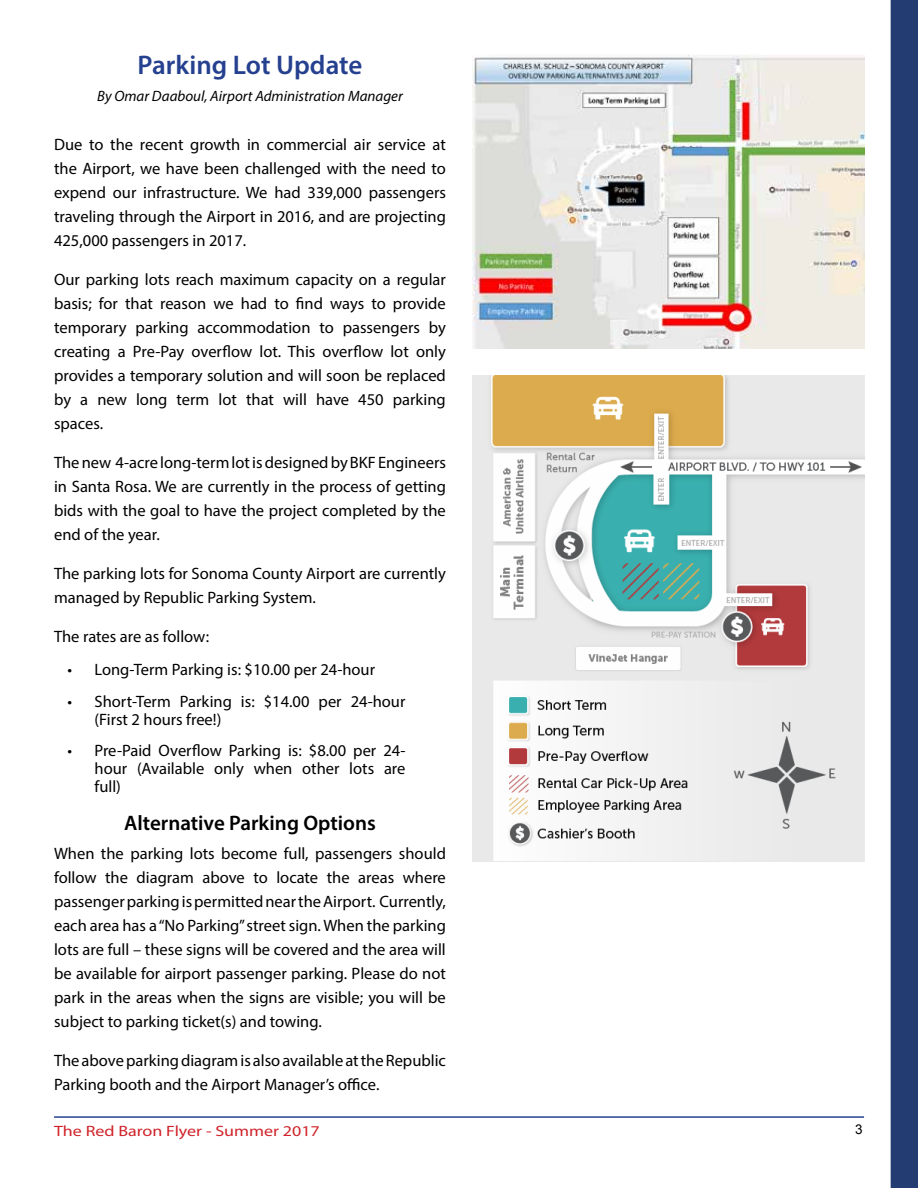
<style>
.page{position:relative;width:918px;height:1188px;background:#fff}
.page>*{position:absolute;margin:0;border:0;box-sizing:border-box;transform-origin:0 0}
.t1{font:600 27px "Myriad Pro";color:#25408f}
.t2{font:600 21px "Myriad Pro";color:#000}
.t3{font:16.5px/24px "Myriad Pro";color:#000;text-align:justify}
.t4{font:italic 15px "Myriad Pro";color:#000}
.t5{font:15px "Myriad Pro";color:#d0232a;scale:1.2 1}
.t6{font:13.5px "Arial";color:#000}
</style>
<div class="page">
<hr style="left:54px;top:1116px;width:810px;height:2px;background:#25408f">
<svg style="left:890px;top:0;width:28px;height:1188px;background:#374f7f"></svg>
<img style="left:472px;top:55px;width:392px;height:294px">
<img style="left:472px;top:375px;width:392px;height:486px">
<h1 class="t1" style="left:138px;top:48px;width:226px">Parking Lot Update</h1>
<p class="t4" style="left:97px;top:87px;width:307px">By Omar Daaboul, Airport Administration Manager</p>
<p class="t3" style="left:54px;top:132px;width:393px">Due to the recent growth in commercial air service at the Airport, we have been challenged with the need to expend our infrastructure. We had 339,000 passengers traveling through the Airport in 2016, and are projecting 425,000 passengers in 2017.</p>
<p class="t3" style="left:54px;top:267px;width:393px">Our parking lots reach maximum capacity on a regular basis; for that reason we had to find ways to provide temporary parking accommodation to passengers by creating a Pre-Pay overflow lot. This overflow lot only provides a temporary solution and will soon be replaced by a new long term lot that will have 450 parking spaces.</p>
<p class="t3" style="left:54px;top:450px;width:393px">The new 4-acre long-term lot is designed by BKF Engineers in Santa Rosa. We are currently in the process of getting bids with the goal to have the project completed by the end of the year.</p>
<p class="t3" style="left:54px;top:561px;width:393px">The parking lots for Sonoma County Airport are currently managed by Republic Parking System.</p>
<p class="t3" style="left:54px;top:624px;width:157px">The rates are as follow:</p>
<p class="t3" style="left:68px;top:657px;width:309px">• Long-Term Parking is: $10.00 per 24-hour</p>
<p class="t3" style="left:95px;top:692px;width:312px;line-height:18px;text-indent:-27px">• Short-Term Parking is: $14.00 per 24-hour (First 2 hours free!)</p>
<p class="t3" style="left:95px;top:741px;width:312px;line-height:18px;text-indent:-27px">• Pre-Paid Overflow Parking is: $8.00 per 24- hour (Available only when other lots are full)</p>
<p class="t2" style="left:124px;top:809px;width:253px">Alternative Parking Options</p>
<p class="t3" style="left:54px;top:841px;width:393px">When the parking lots become full, passengers should follow the diagram above to locate the areas where passenger parking is permitted near the Airport. Currently, each area has a “No Parking” street sign. When the parking lots are full – these signs will be covered and the area will be available for airport passenger parking. Please do not park in the areas when the signs are visible; you will be subject to parking ticket(s) and towing.</p>
<p class="t3" style="left:54px;top:1048px;width:393px">The above parking diagram is also available at the Republic<br>Parking booth and the Airport Manager’s office.</p>
<p class="t5" style="left:54px;top:1122px;width:223px">The Red Baron Flyer - Summer 2017</p>
<p class="t6" style="left:855px;top:1120px;width:9px">3</p>
</div>
